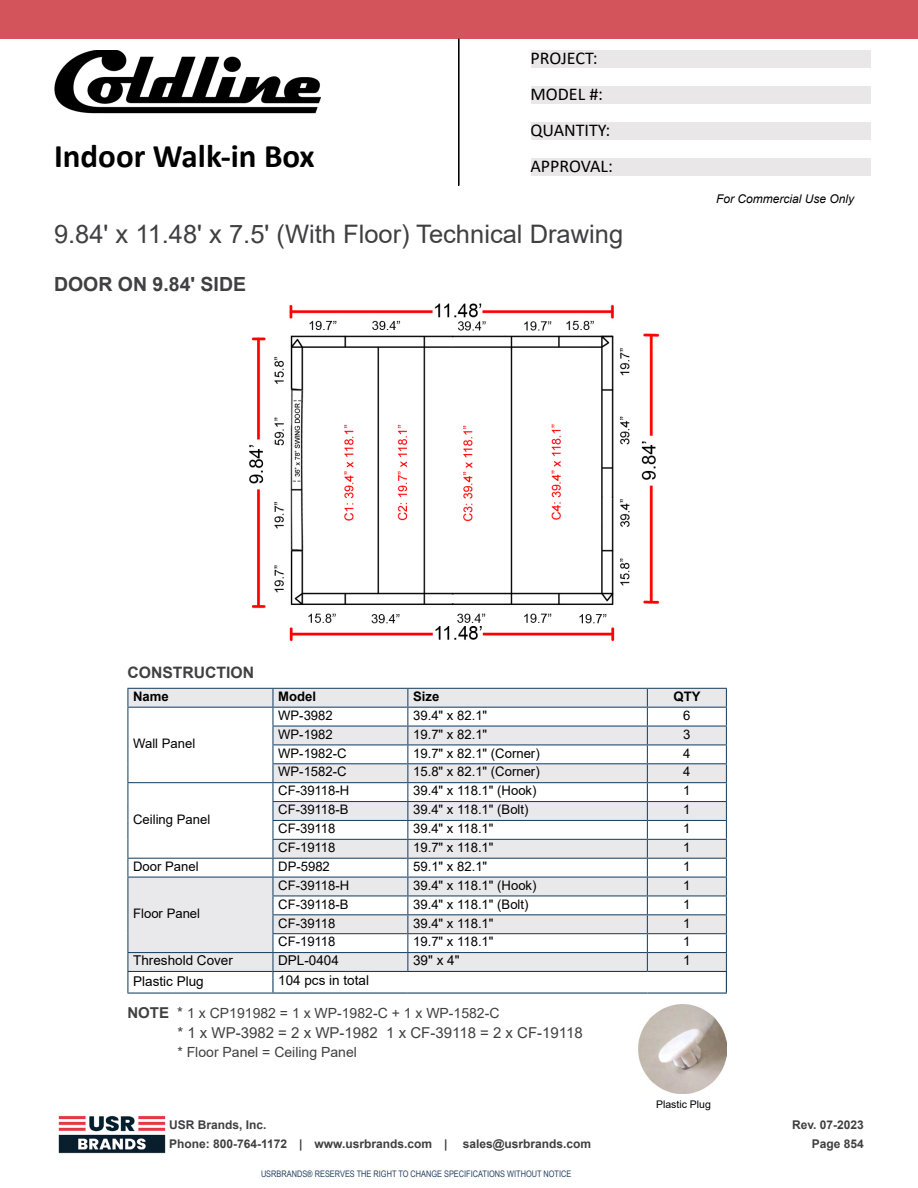
<style>
.page{position:relative;width:918px;height:1188px;background:#fff}
.page>*{position:absolute;margin:0;border:0;box-sizing:border-box;transform-origin:0 0}
.t1{font:700 33px "Calibri";color:#000}
.t2{font:25.5px "Arial";color:#404042}
.t3{font:700 19.5px "Arial";color:#404042}
.t4{font:18px/36px "Calibri";color:#000}
.t5{font:700 15.75px "Arial";color:#404042}
.t6{font:15px "Arial";color:#404042}
.t7{font:13.95px "Arial";color:#404042}
.t8{font:13.5px "Arial";color:#000}
.t9{font:13.05px "Arial";color:#000}
.t10{font:700 13.05px "Arial";color:#000}
.t11{font:700 12px/19.5px "Arial";color:#404042}
.t12{font:italic 12px "Arial";color:#000}
.t13{font:10.5px "Arial";color:#000}
.t14{font:9px "Arial Narrow";color:#274262}
.s1{font-weight:700;font-size:15px}
.s2{font-size:15px}
</style>
<div class="page">
<img style="left:58px;top:1115px;width:108px;height:39px">
<svg style="left:128px;top:689px;width:598px;height:282px;fill:#e9e9ec"></svg>
<hr style="left:127px;top:688px;width:146px;height:1px;background:#113a5b">
<hr style="left:273px;top:688px;width:135px;height:1px;background:#113a5b">
<hr style="left:408px;top:688px;width:239px;height:1px;background:#113a5b">
<hr style="left:647px;top:688px;width:80px;height:1px;background:#113a5b">
<hr style="left:127px;top:707px;width:146px;height:1px;background:#113a5b">
<hr style="left:273px;top:707px;width:135px;height:1px;background:#113a5b">
<hr style="left:408px;top:707px;width:239px;height:1px;background:#113a5b">
<hr style="left:647px;top:707px;width:80px;height:1px;background:#113a5b">
<hr style="left:272px;top:726px;width:136px;height:1px;background:#113a5b">
<hr style="left:408px;top:726px;width:239px;height:1px;background:#113a5b">
<hr style="left:647px;top:726px;width:80px;height:1px;background:#113a5b">
<hr style="left:272px;top:744px;width:136px;height:1px;background:#113a5b">
<hr style="left:408px;top:744px;width:239px;height:1px;background:#113a5b">
<hr style="left:647px;top:744px;width:80px;height:1px;background:#113a5b">
<hr style="left:272px;top:763px;width:136px;height:1px;background:#113a5b">
<hr style="left:408px;top:763px;width:239px;height:1px;background:#113a5b">
<hr style="left:647px;top:763px;width:80px;height:1px;background:#113a5b">
<hr style="left:127px;top:782px;width:146px;height:1px;background:#113a5b">
<hr style="left:273px;top:782px;width:135px;height:1px;background:#113a5b">
<hr style="left:408px;top:782px;width:239px;height:1px;background:#113a5b">
<hr style="left:647px;top:782px;width:80px;height:1px;background:#113a5b">
<hr style="left:272px;top:801px;width:136px;height:1px;background:#113a5b">
<hr style="left:408px;top:801px;width:239px;height:1px;background:#113a5b">
<hr style="left:647px;top:801px;width:80px;height:1px;background:#113a5b">
<hr style="left:272px;top:820px;width:136px;height:1px;background:#113a5b">
<hr style="left:408px;top:820px;width:239px;height:1px;background:#113a5b">
<hr style="left:647px;top:820px;width:80px;height:1px;background:#113a5b">
<hr style="left:272px;top:839px;width:136px;height:1px;background:#113a5b">
<hr style="left:408px;top:839px;width:239px;height:1px;background:#113a5b">
<hr style="left:647px;top:839px;width:80px;height:1px;background:#113a5b">
<hr style="left:127px;top:858px;width:146px;height:1px;background:#113a5b">
<hr style="left:273px;top:858px;width:135px;height:1px;background:#113a5b">
<hr style="left:408px;top:858px;width:239px;height:1px;background:#113a5b">
<hr style="left:647px;top:858px;width:80px;height:1px;background:#113a5b">
<hr style="left:127px;top:877px;width:146px;height:1px;background:#113a5b">
<hr style="left:273px;top:877px;width:135px;height:1px;background:#113a5b">
<hr style="left:408px;top:877px;width:239px;height:1px;background:#113a5b">
<hr style="left:647px;top:877px;width:80px;height:1px;background:#113a5b">
<hr style="left:272px;top:895px;width:136px;height:1px;background:#113a5b">
<hr style="left:408px;top:895px;width:239px;height:1px;background:#113a5b">
<hr style="left:647px;top:895px;width:80px;height:1px;background:#113a5b">
<hr style="left:272px;top:914px;width:136px;height:1px;background:#113a5b">
<hr style="left:408px;top:914px;width:239px;height:1px;background:#113a5b">
<hr style="left:647px;top:914px;width:80px;height:1px;background:#113a5b">
<hr style="left:272px;top:933px;width:136px;height:1px;background:#113a5b">
<hr style="left:408px;top:933px;width:239px;height:1px;background:#113a5b">
<hr style="left:647px;top:933px;width:80px;height:1px;background:#113a5b">
<hr style="left:127px;top:952px;width:146px;height:1px;background:#113a5b">
<hr style="left:273px;top:952px;width:135px;height:1px;background:#113a5b">
<hr style="left:408px;top:952px;width:239px;height:1px;background:#113a5b">
<hr style="left:647px;top:952px;width:80px;height:1px;background:#113a5b">
<svg style="left:272px;top:689px;width:1px;height:282px"></svg>
<svg style="left:407px;top:689px;width:1px;height:282px"></svg>
<svg style="left:647px;top:689px;width:1px;height:282px"></svg>
<hr style="left:127px;top:971px;width:145px;height:1px;background:#113a5b">
<svg style="left:127px;top:689px;width:1px;height:304px"></svg>
<hr style="left:127px;top:993px;width:145px;height:1px;background:#113a5b">
<hr style="left:272px;top:971px;width:136px;height:1px;background:#113a5b">
<hr style="left:272px;top:972px;width:2px;height:21px;background:#113a5b">
<hr style="left:408px;top:971px;width:239px;height:1px;background:#113a5b">
<hr style="left:647px;top:971px;width:80px;height:1px;background:#113a5b">
<svg style="left:726px;top:689px;width:1px;height:304px"></svg>
<hr style="left:272px;top:993px;width:136px;height:1px;background:#113a5b">
<hr style="left:408px;top:993px;width:239px;height:1px;background:#113a5b">
<hr style="left:647px;top:993px;width:80px;height:1px;background:#113a5b">
<img style="left:249px;top:303px;width:411px;height:339px">
<img style="left:638px;top:1005px;width:89px;height:88px">
<img style="left:54px;top:50px;width:266px;height:64px">
<div style="left:531px;top:50px;width:340px;height:18px;background:#e9e7e7"></div>
<div style="left:531px;top:86px;width:340px;height:18px;background:#e9e7e7"></div>
<div style="left:531px;top:122px;width:340px;height:18px;background:#e9e7e7"></div>
<div style="left:531px;top:158px;width:340px;height:18px;background:#e9e7e7"></div>
<div style="left:0;top:0;width:918px;height:39px;background:#d3555b"></div>
<hr style="left:459px;top:39px;width:1px;height:146px;background:#05080c">
<div style="left:458px;top:39px;width:1px;height:146px;border:1px solid #000"></div>
<h1 class="t1" style="left:54px;top:133px;width:262px">Indoor Walk-in Box</h1>
<h3 class="t4" style="left:531px;top:39px;width:84px">PROJECT:<br>MODEL #:<br>QUANTITY:<br>APPROVAL:</h3>
<h2 class="t2" style="left:54px;top:216px;width:571px">9.84' x 11.48' x 7.5' (With Floor) Technical Drawing</h2>
<h3 class="t3" style="left:54px;top:270px;width:194px">DOOR ON 9.84' SIDE</h3>
<p class="t12" style="left:716px;top:191px;width:140px">For Commercial Use Only</p>
<p class="t5" style="left:127px;top:661px;width:128px">CONSTRUCTION</p>
<p class="t10" style="left:133px;top:687px;width:37px">Name</p>
<p class="t10" style="left:278px;top:687px;width:39px">Model</p>
<p class="t10" style="left:413px;top:687px;width:28px">Size</p>
<p class="t10" style="left:674px;top:687px;width:28px">QTY</p>
<p class="t9" style="left:133px;top:735px;width:64px">Wall Panel</p>
<p class="t9" style="left:278px;top:706px;width:56px">WP-3982</p>
<p class="t9" style="left:413px;top:706px;width:76px">39.4" x 82.1"</p>
<p class="t9" style="left:683px;top:706px;width:9px">6</p>
<p class="t9" style="left:278px;top:725px;width:56px">WP-1982</p>
<p class="t9" style="left:413px;top:725px;width:76px">19.7" x 82.1"</p>
<p class="t9" style="left:683px;top:725px;width:9px">3</p>
<p class="t9" style="left:278px;top:744px;width:70px">WP-1982-C</p>
<p class="t9" style="left:413px;top:744px;width:128px">19.7" x 82.1" (Corner)</p>
<p class="t9" style="left:683px;top:744px;width:9px">4</p>
<p class="t9" style="left:278px;top:763px;width:70px">WP-1582-C</p>
<p class="t9" style="left:413px;top:763px;width:128px">15.8" x 82.1" (Corner)</p>
<p class="t9" style="left:683px;top:763px;width:9px">4</p>
<p class="t9" style="left:133px;top:810px;width:79px">Ceiling Panel</p>
<p class="t9" style="left:278px;top:782px;width:73px">CF-39118-H</p>
<p class="t9" style="left:413px;top:782px;width:125px">39.4" x 118.1" (Hook)</p>
<p class="t9" style="left:683px;top:782px;width:9px">1</p>
<p class="t9" style="left:278px;top:801px;width:72px">CF-39118-B</p>
<p class="t9" style="left:413px;top:801px;width:117px">39.4" x 118.1" (Bolt)</p>
<p class="t9" style="left:683px;top:801px;width:9px">1</p>
<p class="t9" style="left:278px;top:820px;width:59px">CF-39118</p>
<p class="t9" style="left:413px;top:820px;width:82px">39.4" x 118.1"</p>
<p class="t9" style="left:683px;top:820px;width:9px">1</p>
<p class="t9" style="left:278px;top:838px;width:59px">CF-19118</p>
<p class="t9" style="left:413px;top:838px;width:82px">19.7" x 118.1"</p>
<p class="t9" style="left:683px;top:838px;width:9px">1</p>
<p class="t9" style="left:133px;top:857px;width:67px">Door Panel</p>
<p class="t9" style="left:278px;top:857px;width:53px">DP-5982</p>
<p class="t9" style="left:413px;top:857px;width:76px">59.1" x 82.1"</p>
<p class="t9" style="left:683px;top:857px;width:9px">1</p>
<p class="t9" style="left:133px;top:904px;width:69px">Floor Panel</p>
<p class="t9" style="left:278px;top:876px;width:73px">CF-39118-H</p>
<p class="t9" style="left:413px;top:876px;width:125px">39.4" x 118.1" (Hook)</p>
<p class="t9" style="left:683px;top:876px;width:9px">1</p>
<p class="t9" style="left:278px;top:895px;width:72px">CF-39118-B</p>
<p class="t9" style="left:413px;top:895px;width:117px">39.4" x 118.1" (Bolt)</p>
<p class="t9" style="left:683px;top:895px;width:9px">1</p>
<p class="t9" style="left:278px;top:914px;width:59px">CF-39118</p>
<p class="t9" style="left:413px;top:914px;width:82px">39.4" x 118.1"</p>
<p class="t9" style="left:683px;top:914px;width:9px">1</p>
<p class="t9" style="left:278px;top:933px;width:59px">CF-19118</p>
<p class="t9" style="left:413px;top:933px;width:82px">19.7" x 118.1"</p>
<p class="t9" style="left:683px;top:933px;width:9px">1</p>
<p class="t8" style="left:133px;top:951px;width:101px">Threshold Cover</p>
<p class="t8" style="left:278px;top:951px;width:62px">DPL-0404</p>
<p class="t8" style="left:413px;top:951px;width:48px">39" x 4"</p>
<p class="t8" style="left:683px;top:951px;width:9px">1</p>
<p class="t8" style="left:133px;top:972px;width:72px">Plastic Plug</p>
<p class="t8" style="left:278px;top:971px;width:92px">104 pcs in total</p>
<p class="t7" style="left:127px;top:1004px;width:374px"><span class="s1">NOTE</span> <span class="s2">*</span> 1 x CP191982 = 1 x WP-1982-C + 1 x WP-1582-C</p>
<p class="t6" style="left:177px;top:1022px;width:407px">* 1 x WP-3982 = 2 x WP-1982 1 x CF-39118 = 2 x CF-19118</p>
<p class="t7" style="left:177px;top:1043px;width:181px">* Floor Panel = Ceiling Panel</p>
<p class="t11" style="left:169px;top:1115px;width:280px">USR Brands, Inc.<br>Phone: 800-764-1172 | www.usrbrands.com |</p>
<p class="t11" style="left:463px;top:1134px;width:130px">sales@usrbrands.com</p>
<p class="t14" style="left:261px;top:1167px;width:312px">USRBRANDS® RESERVES THE RIGHT TO CHANGE SPECIFICATIONS WITHOUT NOTICE</p>
<p class="t13" style="left:656px;top:1097px;width:56px">Plastic Plug</p>
<p class="t11" style="left:792px;top:1115px;width:73px;text-align:right">Rev. 07-2023<br>Page 854</p>
</div>
